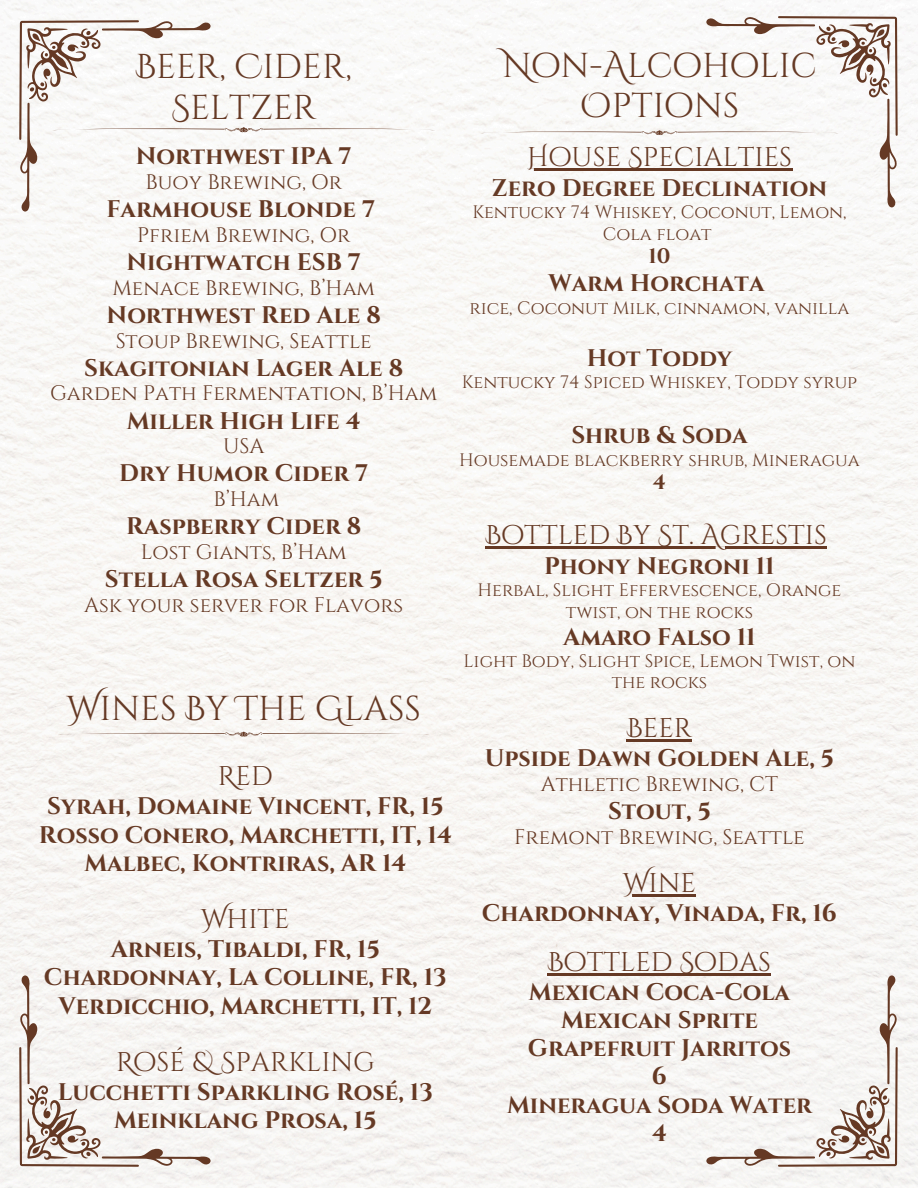
<style>
.page{position:relative;width:918px;height:1188px;background:#fff}
.page>*{position:absolute;margin:0;border:0;box-sizing:border-box;transform-origin:0 0}
.t1{font:34.5px/40.5px "Cinzel Decorative";color:#653924;text-align:center}
.t2{font:27px "Cinzel Decorative";color:#653924}
.t3{font:700 24px/28.2px "Cinzel";color:#653924;text-align:center}
.t4{font:21px "Cinzel";color:#653924}
.t5{font:700 21px "Cinzel";color:#653924}
.t6{font:18px/21.3px "Cinzel";color:#653924;text-align:center}
</style>
<div class="page">
<img style="left:0;top:0;width:918px;height:1188px">
<svg style="left:706px;top:975px;width:192px;height:192px"></svg>
<svg style="left:19px;top:975px;width:192px;height:192px"></svg>
<svg style="left:19px;top:20px;width:416px;height:192px"></svg>
<svg style="left:480px;top:16px;width:418px;height:192px"></svg>
<svg style="left:58px;top:731px;width:372px;height:6px"></svg>
<hr style="left:527px;top:169px;width:265px;height:2px;background:#653924">
<hr style="left:485px;top:547px;width:342px;height:2px;background:#653924">
<hr style="left:627px;top:739px;width:65px;height:2px;background:#653924">
<hr style="left:623px;top:894px;width:73px;height:3px;background:#653924">
<hr style="left:548px;top:973px;width:223px;height:2px;background:#653924">
<p class="t1" style="left:136px;top:48px;width:218px">Beer, Cider,<br>Seltzer</p>
<p class="t1" style="left:502px;top:46px;width:316px">Non-Alcoholic<br>Options</p>
<h1 class="t3" style="left:136px;top:143px;width:217px">Northwest IPA 7</h1>
<h1 class="t4" style="left:145px;top:169px;width:198px">Buoy Brewing, Or</h1>
<h1 class="t3" style="left:106px;top:196px;width:270px">Farmhouse Blonde 7</h1>
<h1 class="t4" style="left:137px;top:221px;width:215px">Pfriem Brewing, Or</h1>
<h1 class="t3" style="left:127px;top:249px;width:236px">Nightwatch ESB 7</h1>
<h1 class="t4" style="left:112px;top:274px;width:264px">Menace Brewing, B’Ham</h1>
<h1 class="t3" style="left:107px;top:302px;width:276px">Northwest Red Ale 8</h1>
<h1 class="t4" style="left:116px;top:327px;width:258px">Stoup Brewing, Seattle</h1>
<h1 class="t3" style="left:84px;top:354px;width:321px">Skagitonian Lager Ale 8</h1>
<h1 class="t4" style="left:50px;top:380px;width:388px">Garden Path Fermentation, B’Ham</h1>
<h1 class="t3" style="left:127px;top:407px;width:235px">Miller High Life 4</h1>
<h1 class="t4" style="left:223px;top:433px;width:43px">USA</h1>
<h1 class="t3" style="left:119px;top:460px;width:250px">Dry Humor Cider 7</h1>
<h1 class="t4" style="left:213px;top:486px;width:67px">B’Ham</h1>
<h1 class="t3" style="left:126px;top:513px;width:237px">Raspberry Cider 8</h1>
<h1 class="t4" style="left:141px;top:539px;width:208px">Lost Giants, B’Ham</h1>
<h1 class="t3" style="left:105px;top:566px;width:279px">Stella Rosa Seltzer 5</h1>
<h1 class="t4" style="left:84px;top:592px;width:321px">Ask your server for Flavors</h1>
<p class="t2" style="left:527px;top:140px;width:267px">House Specialties</p>
<p class="t3" style="left:492px;top:174px;width:337px">Zero Degree Declination</p>
<p class="t6" style="left:472px;top:202px;width:376px">Kentucky 74 Whiskey, Coconut, Lemon,<br>Cola float</p>
<p class="t5" style="left:649px;top:243px;width:23px">10</p>
<p class="t3" style="left:549px;top:270px;width:217px">Warm Horchata</p>
<p class="t6" style="left:469px;top:298px;width:382px">rice, Coconut Milk, cinnamon, vanilla</p>
<p class="t3" style="left:587px;top:344px;width:147px">Hot Toddy</p>
<p class="t6" style="left:462px;top:372px;width:397px">Kentucky 74 Spiced Whiskey, Toddy syrup</p>
<p class="t3" style="left:571px;top:422px;width:178px">Shrub &amp; Soda</p>
<p class="t6" style="left:459px;top:450px;width:402px">Housemade blackberry shrub, Mineragua</p>
<p class="t5" style="left:653px;top:469px;width:14px">4</p>
<p class="t2" style="left:485px;top:518px;width:343px">Bottled By St. Agrestis</p>
<p class="t3" style="left:544px;top:552px;width:232px">Phony Negroni 11</p>
<p class="t6" style="left:478px;top:580px;width:365px">Herbal, Slight Effervescence, Orange twist, on the rocks</p>
<p class="t3" style="left:563px;top:623px;width:194px">Amaro Falso 11</p>
<h3 class="t6" style="left:464px;top:651px;width:393px">Light Body, Slight Spice, Lemon Twist, on the rocks</h3>
<h2 class="t2" style="left:627px;top:711px;width:67px">Beer</h2>
<h2 class="t3" style="left:485px;top:745px;width:351px">Upside Dawn Golden Ale, 5</h2>
<h2 class="t4" style="left:541px;top:770px;width:239px">Athletic Brewing, CT</h2>
<h2 class="t3" style="left:608px;top:798px;width:104px">Stout, 5</h2>
<h2 class="t4" style="left:514px;top:823px;width:292px">Fremont Brewing, Seattle</h2>
<h2 class="t2" style="left:623px;top:866px;width:75px">Wine</h2>
<h2 class="t3" style="left:482px;top:900px;width:357px">Chardonnay, Vinada, Fr, 16</h2>
<p class="t2" style="left:548px;top:945px;width:225px">Bottled Sodas</p>
<p class="t3" style="left:507px;top:979px;width:306px">Mexican Coca-Cola<br>Mexican Sprite<br>Grapefruit Jarritos<br>6<br>Mineragua Soda Water<br>4</p>
<h1 class="t1" style="left:67px;top:689px;width:356px">Wines By The Glass</h1>
<p class="t2" style="left:218px;top:759px;width:56px">Red</p>
<p class="t3" style="left:39px;top:793px;width:415px">Syrah, Domaine Vincent, FR, 15<br>Rosso Conero, Marchetti, IT, 14<br>Malbec, Kontriras, AR 14</p>
<p class="t2" style="left:201px;top:902px;width:91px">White</p>
<p class="t3" style="left:44px;top:936px;width:404px">Arneis, Tibaldi, FR, 15<br>Chardonnay, La Colline, FR, 13<br>Verdicchio, Marchetti, IT, 12</p>
<h3 class="t2" style="left:116px;top:1045px;width:260px">Rosé &amp; Sparkling</h3>
<h3 class="t3" style="left:58px;top:1079px;width:377px">Lucchetti Sparkling Rosé, 13<br>Meinklang Prosa, 15</h3>
</div>
